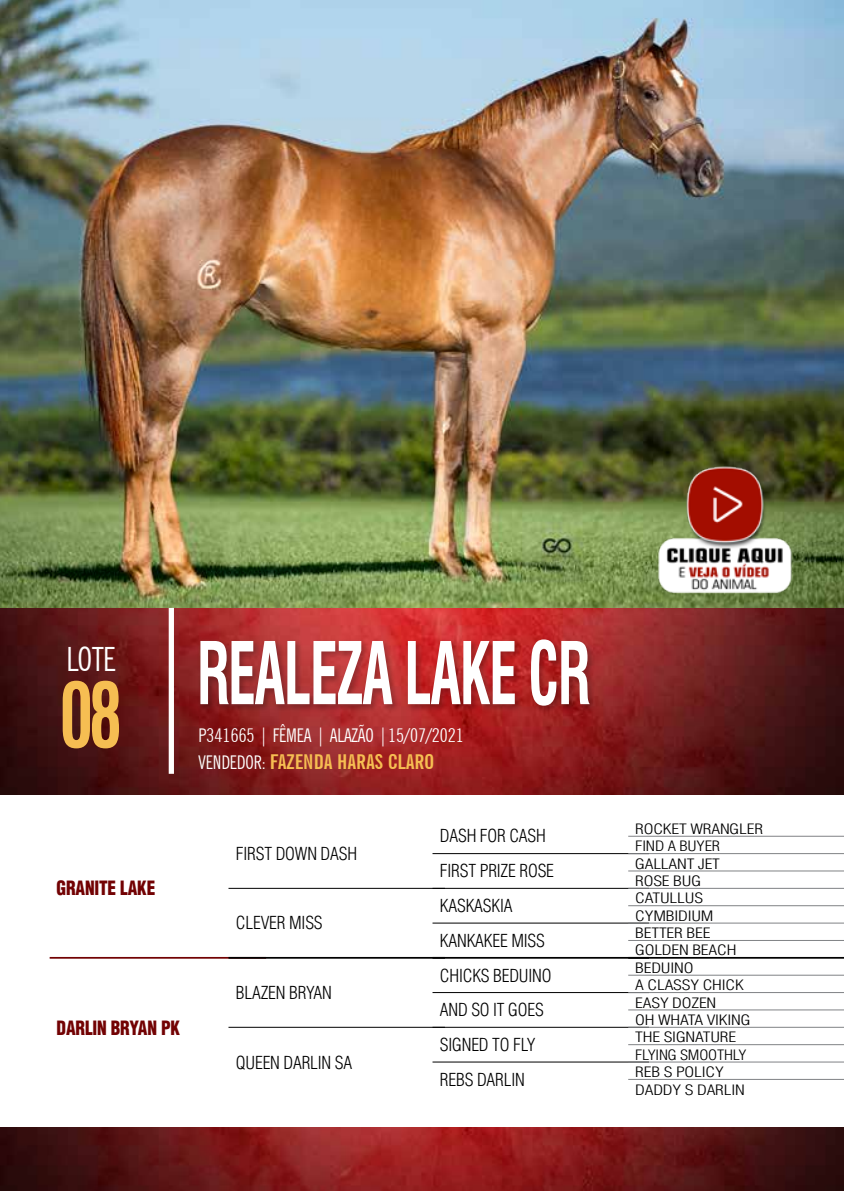
<style>
.page{position:relative;width:844px;height:1191px;background:#fff}
.page>*{position:absolute;margin:0;border:0;box-sizing:border-box;transform-origin:0 0}
.t1{font:700 extra-condensed 90.12px "News Gothic BT";color:#f6be52}
.t2{font:700 condensed 84px "Swiss 721 BT";letter-spacing:-.025em;color:#fff;scale:.67 1}
.t3{font:extra-condensed 33.43px "News Gothic BT";color:#fff;scale:1.11 1}
.t4{font:700 extra-condensed 20.47px "News Gothic BT";color:#f6be52;scale:1.11 1}
.t5{font:900 condensed 19.25px "Helvetica LT Std";letter-spacing:-.01em;color:#720203;scale:.9 1}
.t6{font:extra-condensed 18.9px "News Gothic BT";color:#fff;scale:1.11 1}
.t7{font:300 condensed 17.5px/34.8px "Helvetica LT Std";letter-spacing:-.01em;color:#000}
.t8{font:300 condensed 14px/17.3px "Helvetica LT Std";letter-spacing:-.01em;color:#000;scale:1.25 1}
.s1{font-weight:400;font-size:18.9px;color:#fff}
</style>
<div class="page">
<img style="left:0;top:0;width:843px;height:794px">
<div style="left:198px;top:637px;width:400px;height:77px;background:#000;opacity:.25"></div>
<hr style="left:50px;top:957px;width:216px;height:1px;background:#720203">
<hr style="left:228px;top:888px;width:217px;height:1px;background:#000">
<hr style="left:228px;top:1026px;width:217px;height:1px;background:#000">
<hr style="left:228px;top:957px;width:217px;height:1px;background:#000">
<hr style="left:432px;top:853px;width:216px;height:1px;background:#000">
<hr style="left:432px;top:888px;width:216px;height:1px;background:#000">
<hr style="left:432px;top:922px;width:216px;height:1px;background:#000">
<hr style="left:432px;top:992px;width:216px;height:1px;background:#000">
<hr style="left:432px;top:1026px;width:216px;height:1px;background:#000">
<hr style="left:432px;top:1061px;width:216px;height:1px;background:#000">
<hr style="left:432px;top:957px;width:216px;height:1px;background:#000">
<hr style="left:628px;top:835px;width:215px;height:1px;background:#808285">
<hr style="left:628px;top:853px;width:215px;height:1px;background:#808285">
<hr style="left:628px;top:870px;width:215px;height:1px;background:#808285">
<hr style="left:628px;top:888px;width:215px;height:1px;background:#808285">
<hr style="left:628px;top:905px;width:215px;height:1px;background:#808285">
<hr style="left:628px;top:922px;width:215px;height:1px;background:#808285">
<hr style="left:628px;top:940px;width:215px;height:1px;background:#808285">
<hr style="left:628px;top:974px;width:215px;height:1px;background:#808285">
<hr style="left:628px;top:992px;width:215px;height:1px;background:#808285">
<hr style="left:628px;top:1009px;width:215px;height:1px;background:#808285">
<hr style="left:628px;top:1026px;width:215px;height:1px;background:#808285">
<hr style="left:628px;top:1044px;width:215px;height:1px;background:#808285">
<hr style="left:628px;top:1061px;width:215px;height:1px;background:#808285">
<hr style="left:628px;top:1079px;width:215px;height:1px;background:#808285">
<hr style="left:628px;top:957px;width:215px;height:1px;background:#000">
<div style="left:169px;top:608px;width:5px;height:166px;background:#fff"></div>
<img style="left:0;top:1127px;width:843px;height:64px">
<img style="left:644px;top:461px;width:160px;height:141px">
<h3 class="t3" style="left:66px;top:639px;width:46px">LOTE</h3>
<h1 class="t1" style="left:58px;top:660px;width:66px">08</h1>
<h2 class="t2" style="left:197px;top:623px;width:588px">REALEZA LAKE CR</h2>
<h3 class="t6" style="left:198px;top:723px;width:240px">P341665 | FÊMEA | ALAZÃO |15/07/2021</h3>
<h3 class="t4" style="left:198px;top:749px;width:214px"><span class="s1">VENDEDOR:</span> FAZENDA HARAS CLARO</h3>
<h3 class="t5" style="left:57px;top:875px;width:111px">GRANITE LAKE</h3>
<h3 class="t5" style="left:57px;top:1015px;width:139px">DARLIN BRYAN PK</h3>
<p class="t7" style="left:236px;top:836px;width:123px">FIRST DOWN DASH</p>
<p class="t7" style="left:236px;top:905px;width:88px">CLEVER MISS</p>
<p class="t7" style="left:236px;top:975px;width:97px">BLAZEN BRYAN</p>
<p class="t7" style="left:236px;top:1044px;width:118px">QUEEN DARLIN SA</p>
<p class="t7" style="left:440px;top:818px;width:115px">DASH FOR CASH<br>FIRST PRIZE ROSE<br>KASKASKIA<br>KANKAKEE MISS<br>CHICKS BEDUINO<br>AND SO IT GOES<br>SIGNED TO FLY<br>REBS DARLIN</p>
<p class="t8" style="left:635px;top:820px;width:104px">ROCKET WRANGLER<br>FIND A BUYER<br>GALLANT JET<br>ROSE BUG<br>CATULLUS<br>CYMBIDIUM<br>BETTER BEE<br>GOLDEN BEACH<br>BEDUINO<br>A CLASSY CHICK<br>EASY DOZEN<br>OH WHATA VIKING<br>THE SIGNATURE<br>FLYING SMOOTHLY<br>REB S POLICY<br>DADDY S DARLIN</p>
</div>
